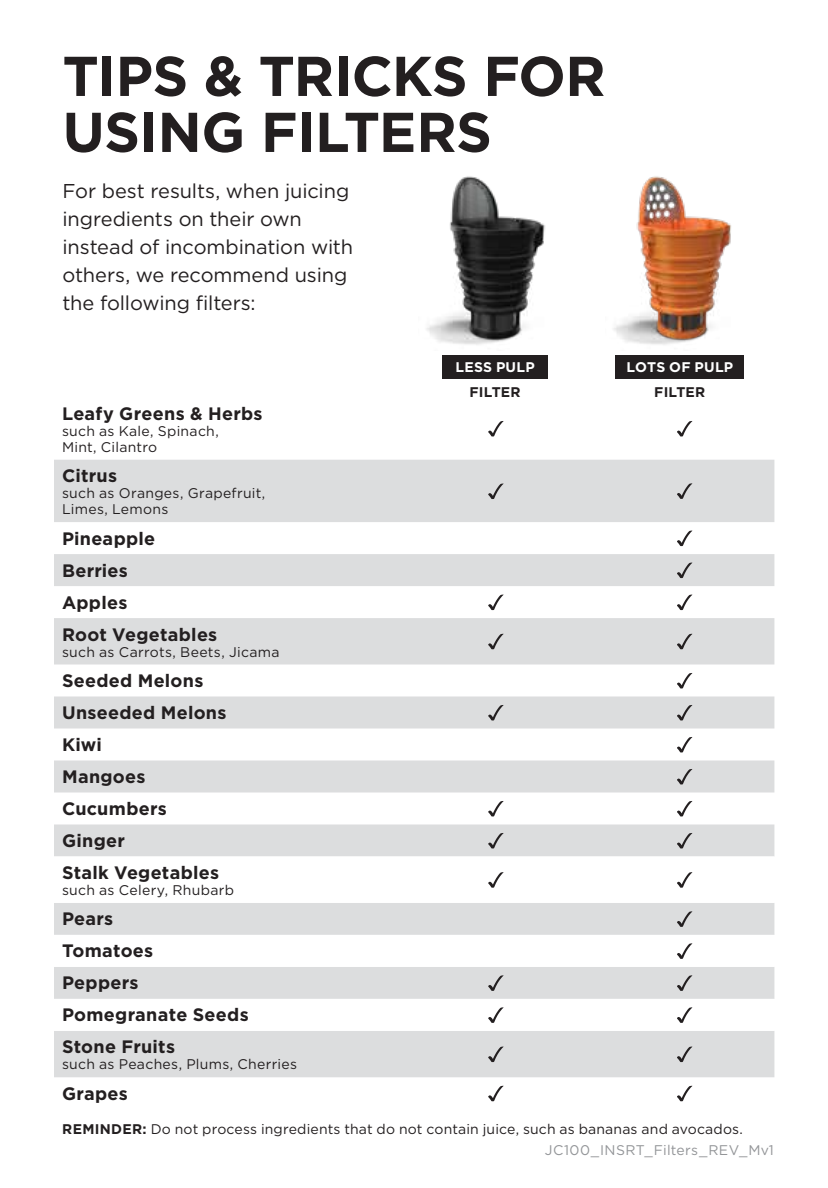
<style>
.page{position:relative;width:828px;height:1188px;background:#fff}
.page>*{position:absolute;margin:0;border:0;box-sizing:border-box;transform-origin:0 0}
.t1{font:700 56px/56px "Gotham";letter-spacing:-.015em;color:#231f20}
.t2{font:20px/28px "Gotham";letter-spacing:-.005em;color:#231f20}
.t3{font:700 18px/32px "Gotham";letter-spacing:.015em;color:#231f20}
.t4{font:14px/16px "Gotham";letter-spacing:.02em;color:#231f20}
.t5{font:14px "Gotham";letter-spacing:.03em;color:#939598}
.t6{font:700 14px "Gotham";letter-spacing:.015em;color:#fff}
.t7{font:700 14px "Gotham";letter-spacing:.015em;color:#231f20}
.s1{font-weight:700}
</style>
<div class="page">
<div style="left:442px;top:355px;width:106px;height:23px;background:#231f20"></div>
<div style="left:616px;top:355px;width:128px;height:23px;background:#231f20"></div>
<svg style="left:54px;top:460px;width:720px;height:205px;fill:#dcddde"></svg>
<svg style="left:54px;top:761px;width:720px;height:316px;fill:#dcddde"></svg>
<svg style="left:54px;top:857px;width:720px;height:174px"></svg>
<svg style="left:488px;top:421px;width:16px;height:16px"></svg>
<svg style="left:677px;top:421px;width:15px;height:16px"></svg>
<svg style="left:488px;top:484px;width:16px;height:15px"></svg>
<svg style="left:677px;top:483px;width:15px;height:16px"></svg>
<svg style="left:677px;top:531px;width:15px;height:15px"></svg>
<svg style="left:677px;top:563px;width:15px;height:15px"></svg>
<svg style="left:488px;top:595px;width:16px;height:15px"></svg>
<svg style="left:677px;top:595px;width:15px;height:15px"></svg>
<svg style="left:488px;top:634px;width:16px;height:15px"></svg>
<svg style="left:677px;top:634px;width:15px;height:15px"></svg>
<svg style="left:677px;top:673px;width:15px;height:16px"></svg>
<div style="left:54px;top:697px;width:720px;height:32px;background:#dcddde"></div>
<svg style="left:677px;top:737px;width:15px;height:16px"></svg>
<svg style="left:677px;top:769px;width:15px;height:16px"></svg>
<svg style="left:488px;top:801px;width:16px;height:16px"></svg>
<svg style="left:677px;top:801px;width:15px;height:16px"></svg>
<svg style="left:488px;top:833px;width:16px;height:16px"></svg>
<svg style="left:677px;top:833px;width:15px;height:16px"></svg>
<svg style="left:488px;top:872px;width:16px;height:16px"></svg>
<svg style="left:677px;top:872px;width:15px;height:16px"></svg>
<svg style="left:677px;top:911px;width:15px;height:16px"></svg>
<svg style="left:677px;top:943px;width:15px;height:16px"></svg>
<svg style="left:488px;top:975px;width:16px;height:16px"></svg>
<svg style="left:677px;top:975px;width:15px;height:16px"></svg>
<svg style="left:488px;top:1007px;width:16px;height:16px"></svg>
<svg style="left:677px;top:1007px;width:15px;height:16px"></svg>
<svg style="left:488px;top:1047px;width:16px;height:15px"></svg>
<svg style="left:677px;top:1047px;width:15px;height:15px"></svg>
<svg style="left:488px;top:1086px;width:16px;height:15px"></svg>
<svg style="left:677px;top:1086px;width:15px;height:15px"></svg>
<img style="left:432px;top:176px;width:113px;height:169px">
<img style="left:613px;top:176px;width:118px;height:169px">
<h1 class="t1" style="left:63px;top:48px;width:545px">TIPS &amp; TRICKS FOR<br>USING FILTERS</h1>
<h2 class="t2" style="left:63px;top:176px;width:292px">For best results, when juicing ingredients on their own instead of incombination with others, we recommend using the following filters:</h2>
<p class="t3" style="left:62px;top:397px;width:202px">Leafy Greens &amp; Herbs</p>
<p class="t4" style="left:62px;top:422px;width:158px">such as Kale, Spinach,<br>Mint, Cilantro</p>
<p class="t3" style="left:62px;top:460px;width:57px">Citrus</p>
<p class="t4" style="left:62px;top:485px;width:205px">such as Oranges, Grapefruit,<br>Limes, Lemons</p>
<p class="t3" style="left:62px;top:522px;width:157px">Pineapple<br>Berries<br>Apples<br>Root Vegetables</p>
<p class="t4" style="left:62px;top:643px;width:219px">such as Carrots, Beets, Jicama</p>
<p class="t3" style="left:62px;top:664px;width:166px">Seeded Melons<br>Unseeded Melons<br>Kiwi<br>Mangoes<br>Cucumbers<br>Ginger<br>Stalk Vegetables</p>
<p class="t4" style="left:62px;top:882px;width:174px">such as Celery, Rhubarb</p>
<p class="t3" style="left:62px;top:903px;width:188px">Pears<br>Tomatoes<br>Peppers<br>Pomegranate Seeds<br>Stone Fruits</p>
<p class="t4" style="left:62px;top:1056px;width:237px">such as Peaches, Plums, Cherries</p>
<p class="t3" style="left:62px;top:1077px;width:67px">Grapes</p>
<p class="t6" style="left:456px;top:358px;width:81px">LESS PULP</p>
<p class="t7" style="left:470px;top:383px;width:53px">FILTER</p>
<p class="t6" style="left:627px;top:358px;width:108px">LOTS OF PULP</p>
<p class="t7" style="left:654px;top:383px;width:53px">FILTER</p>
<p class="t4" style="left:62px;top:1121px;width:682px"><span class="s1">REMINDER:</span> Do not process ingredients that do not contain juice, such as bananas and avocados.</p>
<p class="t5" style="left:545px;top:1141px;width:231px">JC100_INSRT_Filters_REV_Mv1</p>
</div>
